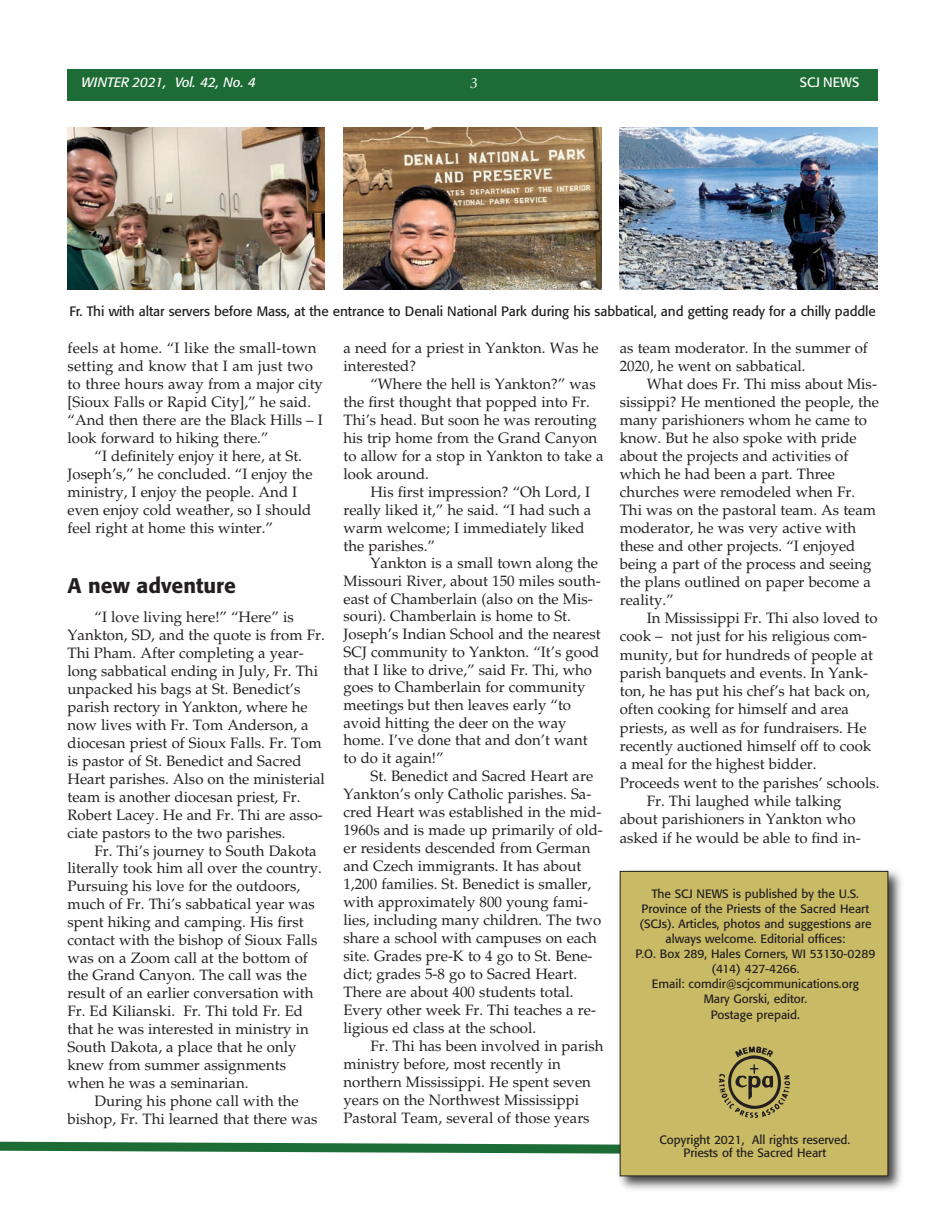
<style>
.page{position:relative;width:945px;height:1215px;background:#fff}
.page>*{position:absolute;margin:0;border:0;box-sizing:border-box;transform-origin:0 0}
.t1{font:500 21px "Formata";color:#231f20}
.t2{font:15px/18px "Palatino LT Std";color:#231f20}
.t3{font:italic 15px "Palatino";color:#fff}
.t4{font:13.5px "Formata";letter-spacing:-.005em;color:#231f20}
.t5{font:italic 13.5px "Formata";color:#fff}
.t6{font:13.5px "Formata";color:#fff}
.t7{font:12px/15px "Formata";color:#231f20;text-align:center}
</style>
<div class="page">
<div style="left:68px;top:69px;width:810px;height:31px;background:#1e6c35"></div>
<svg style="left:0;top:1141px;width:613px;height:13px"></svg>
<img style="left:613px;top:870px;width:289px;height:320px">
<div style="left:620px;top:871px;width:268px;height:305px;background:#c9bb65"></div>
<div style="left:620px;top:871px;width:268px;height:305px;border:1px solid #231f20"></div>
<svg style="left:719px;top:1046px;width:71px;height:72px"></svg>
<img style="left:68px;top:127px;width:256px;height:162px">
<img style="left:344px;top:127px;width:258px;height:162px">
<img style="left:619px;top:127px;width:258px;height:162px">
<p class="t5" style="left:82px;top:77px;width:176px">WINTER 2021, Vol. 42, No. 4</p>
<p class="t3" style="left:470px;top:75px;width:9px">3</p>
<p class="t6" style="left:800px;top:77px;width:61px">SCJ NEWS</p>
<p class="t4" style="left:70px;top:305px;width:808px">Fr. Thi with altar servers before Mass, at the entrance to Denali National Park during his sabbatical, and getting ready for a chilly paddle</p>
<p class="t2" style="left:68px;top:340px;width:257px">feels at home. “I like the small-town setting and know that I am just two to three hours away from a major city [Sioux Falls or Rapid City],” he said. “And then there are the Black Hills – I look forward to hiking there.”</p>
<p class="t2" style="left:68px;top:448px;width:247px;text-indent:27px">“I definitely enjoy it here, at St.<br>Joseph’s,” he concluded. “I enjoy the ministry, I enjoy the people. And I even enjoy cold weather, so I should feel right at home this winter.”</p>
<h1 class="t1" style="left:68px;top:576px;width:170px">A new adventure</h1>
<p class="t2" style="left:68px;top:609px;width:259px;text-indent:27px">“I love living here!” “Here” is Yankton, SD, and the quote is from Fr.<br>Thi Pham. After completing a year&shy;long sabbatical ending in July, Fr. Thi unpacked his bags at St. Benedict’s parish rectory in Yankton, where he now lives with Fr. Tom Anderson, a diocesan priest of Sioux Falls. Fr. Tom is pastor of St. Benedict and Sacred Heart parishes. Also on the ministerial team is another diocesan priest, Fr.<br>Robert Lacey. He and Fr. Thi are asso&shy;ciate pastors to the two parishes.</p>
<p class="t2" style="left:95px;top:843px;width:224px">Fr. Thi’s journey to South Dakota</p>
<p class="t2" style="left:68px;top:861px;width:256px">literally took him all over the country.</p>
<p class="t2" style="left:68px;top:879px;width:234px">Pursuing his love for the outdoors,</p>
<p class="t2" style="left:68px;top:897px;width:249px">much of Fr. Thi’s sabbatical year was</p>
<p class="t2" style="left:68px;top:915px;width:238px">spent hiking and camping. His first</p>
<p class="t2" style="left:68px;top:932px;width:251px">contact with the bishop of Sioux Falls</p>
<p class="t2" style="left:68px;top:950px;width:242px">was on a Zoom call at the bottom of</p>
<p class="t2" style="left:68px;top:968px;width:241px">the Grand Canyon. The call was the</p>
<p class="t2" style="left:68px;top:986px;width:247px">result of an earlier conversation with</p>
<p class="t2" style="left:68px;top:1004px;width:237px">Fr. Ed Kilianski. Fr. Thi told Fr. Ed</p>
<p class="t2" style="left:68px;top:1022px;width:243px">that he was interested in ministry in</p>
<p class="t2" style="left:68px;top:1040px;width:231px">South Dakota, a place that he only</p>
<p class="t2" style="left:68px;top:1057px;width:220px">knew from summer assignments</p>
<p class="t2" style="left:68px;top:1075px;width:183px">when he was a seminarian.</p>
<p class="t2" style="left:95px;top:1093px;width:206px">During his phone call with the</p>
<p class="t2" style="left:68px;top:1111px;width:252px">bishop, Fr. Thi learned that there was</p>
<p class="t2" style="left:343px;top:340px;width:257px">a need for a priest in Yankton. Was he interested?</p>
<p class="t2" style="left:343px;top:376px;width:262px;text-indent:27px">“Where the hell is Yankton?” was the first thought that popped into Fr.<br>Thi’s head. But soon he was rerouting his trip home from the Grand Canyon to allow for a stop in Yankton to take a look around.</p>
<p class="t2" style="left:343px;top:484px;width:249px;text-indent:27px">His first impression? “Oh Lord, I really liked it,” he said. “I had such a warm welcome; I immediately liked the parishes.”</p>
<p class="t2" style="left:343px;top:556px;width:259px;text-indent:27px">Yankton is a small town along the Missouri River, about 150 miles south&shy;east of Chamberlain (also on the Mis&shy;souri). Chamberlain is home to St.<br>Joseph’s Indian School and the nearest SCJ community to Yankton. “It’s good that I like to drive,” said Fr. Thi, who goes to Chamberlain for community meetings but then leaves early “to avoid hitting the deer on the way home. I’ve done that and don’t want to do it again!”</p>
<p class="t2" style="left:343px;top:769px;width:261px;text-indent:27px">St. Benedict and Sacred Heart are Yankton’s only Catholic parishes. Sa&shy;cred Heart was established in the mid-1960s and is made up primarily of old&shy;er residents descended from German and Czech immigrants. It has about 1,200 families. St. Benedict is smaller, with approximately 800 young fami&shy;lies, including many children. The two share a school with campuses on each site. Grades pre-K to 4 go to St. Bene&shy;dict; grades 5-8 go to Sacred Heart.<br>There are about 400 students total.<br>Every other week Fr. Thi teaches a re&shy;ligious ed class at the school.</p>
<p class="t2" style="left:343px;top:1039px;width:261px;text-indent:27px">Fr. Thi has been involved in parish ministry before, most recently in northern Mississippi. He spent seven years on the Northwest Mississippi Pastoral Team, several of those years</p>
<p class="t2" style="left:620px;top:340px;width:250px">as team moderator. In the summer of<br>2020, he went on sabbatical.</p>
<p class="t2" style="left:620px;top:376px;width:261px;text-indent:27px">What does Fr. Thi miss about Mis&shy;sissippi? He mentioned the people, the many parishioners whom he came to know. But he also spoke with pride about the projects and activities of which he had been a part. Three churches were remodeled when Fr.<br>Thi was on the pastoral team. As team moderator, he was very active with these and other projects. “I enjoyed being a part of the process and seeing the plans outlined on paper become a reality.”</p>
<p class="t2" style="left:647px;top:611px;width:232px">In Mississippi Fr. Thi also loved to</p>
<p class="t2" style="left:620px;top:629px;width:249px">cook – not just for his religious com-</p>
<p class="t2" style="left:620px;top:647px;width:255px">munity, but for hundreds of people at</p>
<p class="t2" style="left:620px;top:666px;width:250px">parish banquets and events. In Yank-</p>
<p class="t2" style="left:620px;top:684px;width:252px">ton, he has put his chef’s hat back on,</p>
<p class="t2" style="left:620px;top:702px;width:231px">often cooking for himself and area</p>
<p class="t2" style="left:620px;top:720px;width:248px">priests, as well as for fundraisers. He</p>
<p class="t2" style="left:620px;top:739px;width:253px">recently auctioned himself off to cook</p>
<p class="t2" style="left:620px;top:757px;width:198px">a meal for the highest bidder.</p>
<p class="t2" style="left:620px;top:775px;width:261px">Proceeds went to the parishes’ schools.</p>
<p class="t2" style="left:647px;top:794px;width:196px">Fr. Thi laughed while talking</p>
<p class="t2" style="left:620px;top:812px;width:237px">about parishioners in Yankton who</p>
<p class="t2" style="left:620px;top:830px;width:243px">asked if he would be able to find in-</p>
<p class="t7" style="left:636px;top:887px;width:241px">The SCJ NEWS is published by the U.S.<br>Province of the Priests of the Sacred Heart (SCJs). Articles, photos and suggestions are always welcome. Editorial offices:<br>P.O. Box 289, Hales Corners, WI 53130-0289 (414) 427-4266.<br>Email: comdir@scjcommunications.org<br>Mary Gorski, editor.</p>
<p class="t7" style="left:711px;top:1009px;width:91px">Postage prepaid.</p>
<p class="t7" style="left:659px;top:1134px;width:192px;line-height:13.5px">Copyright 2021, All rights reserved.<br>Priests of the Sacred Heart</p>
</div>
